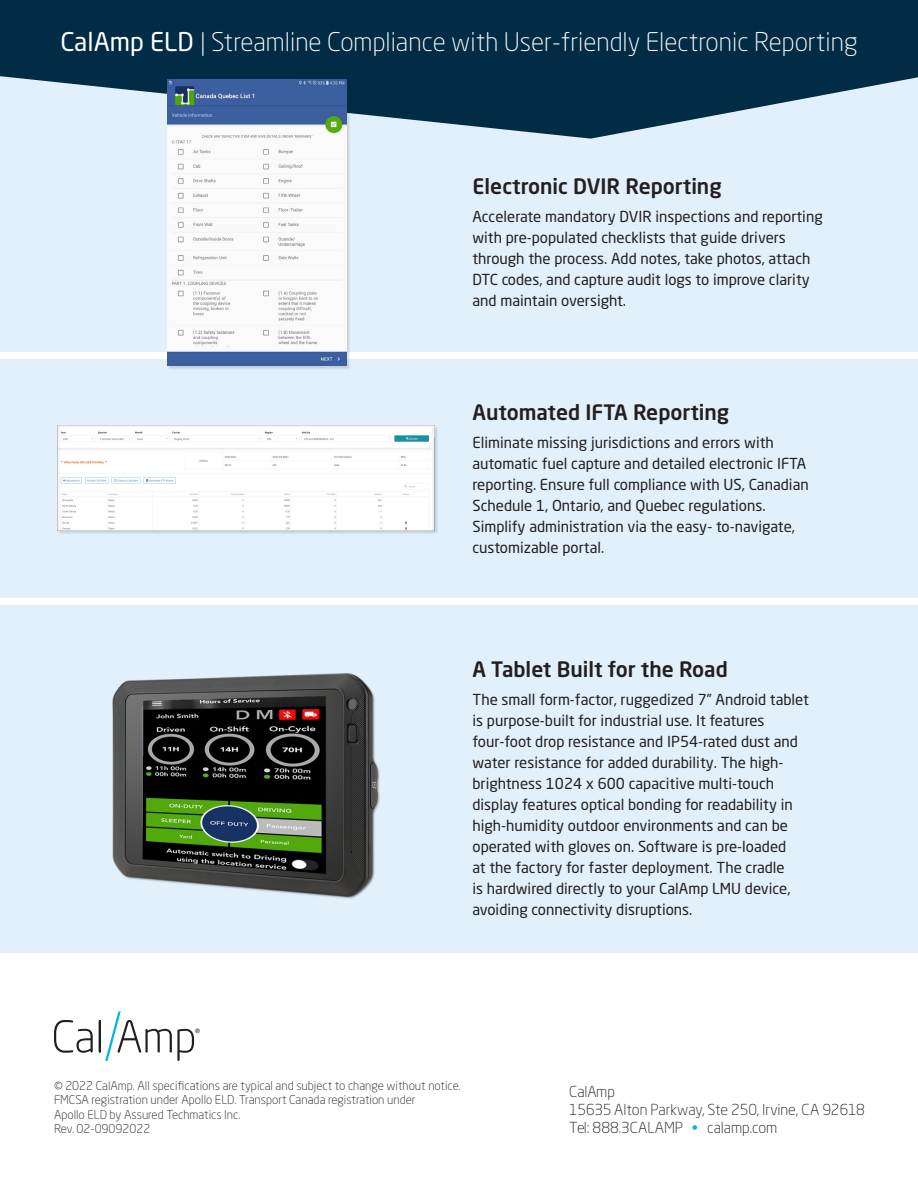
<style>
.page{position:relative;width:918px;height:1188px;background:#fff}
.page>*{position:absolute;margin:0;border:0;box-sizing:border-box;transform-origin:0 0}
.t1{font:300 25.5px "Neo Sans Std";color:#fff}
.t2{font:500 21px "Neo Sans Std";color:#231f20}
.t3{font:15px/21px "Neo Sans Std";color:#231f20}
.t4{font:300 15px "Neo Sans Std";letter-spacing:-.005em;color:#231f20}
.t5{font:300 12px/14.4px "Neo Sans Std";color:#231f20}
.s1{font-weight:400}
.s2{color:#00b5de}
</style>
<div class="page">
<div style="left:0;top:75px;width:918px;height:277px;background:#e1f0fa"></div>
<div style="left:0;top:359px;width:918px;height:239px;background:#e1f0fa"></div>
<div style="left:0;top:605px;width:918px;height:347px;background:#e1f0fa"></div>
<svg style="left:0;top:0;width:918px;height:139px;fill:#022c45"></svg>
<svg style="left:54px;top:1020px;width:39px;height:33px"></svg>
<hr style="left:99px;top:1020px;width:2px;height:32px;background:#231f20">
<svg style="left:105px;top:1012px;width:95px;height:49px"></svg>
<div style="left:168px;top:79px;width:183px;height:291px;background:#231f20;opacity:.15"></div>
<img style="left:167px;top:79px;width:180px;height:287px">
<div style="left:58px;top:427px;width:380px;height:108px;background:#231f20;opacity:.15"></div>
<img style="left:58px;top:426px;width:376px;height:105px">
<img style="left:112px;top:673px;width:268px;height:226px">
<p class="t1" style="left:60px;top:26px;width:799px"><span class="s1">CalAmp ELD</span> | Streamline Compliance with User-friendly Electronic Reporting</p>
<p class="t2" style="left:472px;top:173px;width:251px">Electronic DVIR Reporting</p>
<p class="t3" style="left:472px;top:206px;width:352px">Accelerate mandatory DVIR inspections and reporting with pre-populated checklists that guide drivers through the process. Add notes, take photos, attach DTC codes, and capture audit logs to improve clarity and maintain oversight.</p>
<p class="t2" style="left:472px;top:399px;width:258px">Automated IFTA Reporting</p>
<p class="t3" style="left:472px;top:431px;width:338px">Eliminate missing jurisdictions and errors with automatic fuel capture and detailed electronic IFTA reporting. Ensure full compliance with US, Canadian Schedule 1, Ontario, and Quebec regulations.<br>Simplify administration via the easy- to-navigate, customizable portal.</p>
<p class="t2" style="left:472px;top:656px;width:257px">A Tablet Built for the Road</p>
<p class="t3" style="left:472px;top:688px;width:338px">The small form-factor, ruggedized 7” Android tablet is purpose-built for industrial use. It features four-foot drop resistance and IP54-rated dust and water resistance for added durability. The high&shy;brightness 1024 x 600 capacitive multi-touch display features optical bonding for readability in high-humidity outdoor environments and can be operated with gloves on. Software is pre-loaded<br>at the factory for faster deployment. The cradle<br>is hardwired directly to your CalAmp LMU device, avoiding connectivity disruptions.</p>
<p class="t5" style="left:54px;top:1078px;width:408px">© 2022 CalAmp. All specifications are typical and subject to change without notice.</p>
<p class="t5" style="left:54px;top:1093px;width:363px">FMCSA registration under Apollo ELD. Transport Canada registration under<br>Apollo ELD by Assured Techmatics Inc.</p>
<p class="t5" style="left:54px;top:1121px;width:98px">Rev. 02-09092022</p>
<p class="t4" style="left:569px;top:1083px;width:47px">CalAmp</p>
<p class="t4" style="left:569px;top:1101px;width:297px">15635 Alton Parkway, Ste 250, Irvine, CA 92618</p>
<p class="t4" style="left:569px;top:1119px;width:210px">Tel: 888.3CALAMP <span class="s2">•</span> calamp.com</p>
</div>
